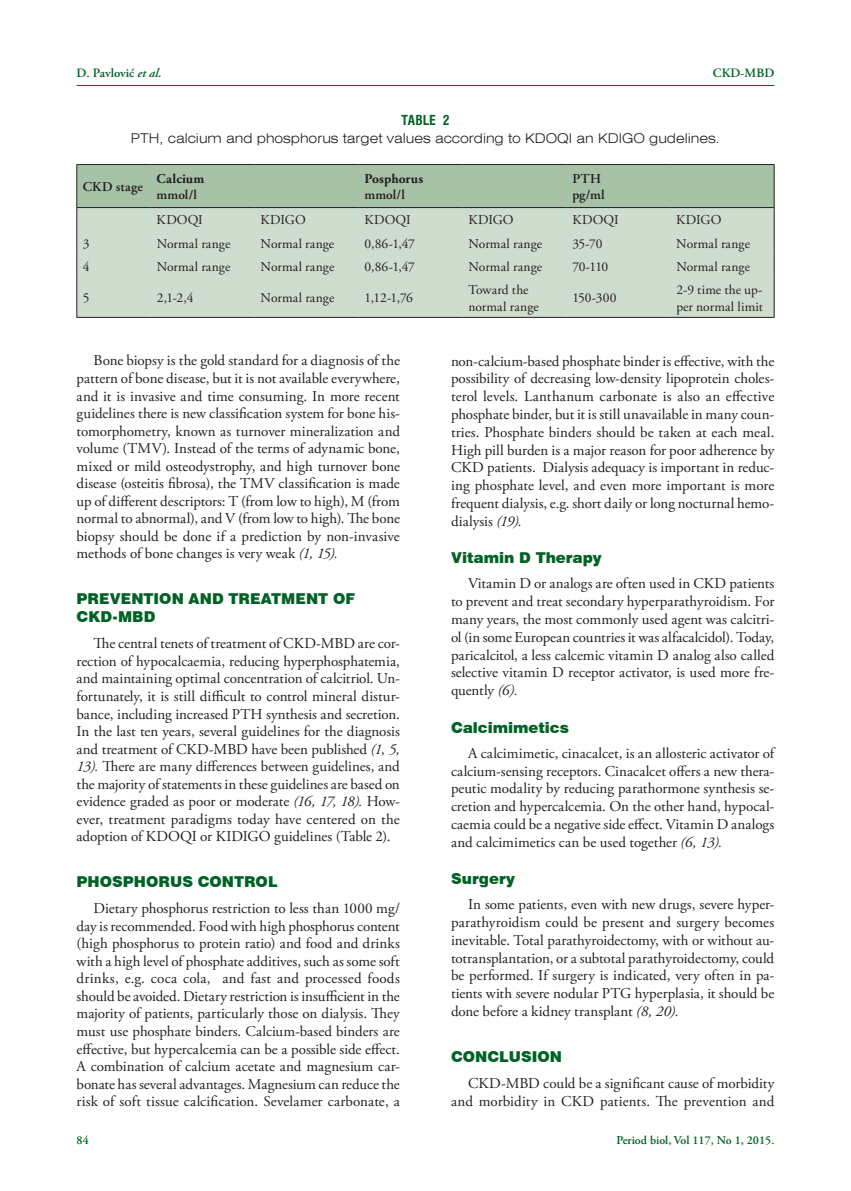
<style>
.page{position:relative;width:851px;height:1191px;background:#fff}
.page>*{position:absolute;margin:0;border:0;box-sizing:border-box;transform-origin:0 0}
.t1{font:15px/17.5px "Adobe Garamond Pro";color:#231f20;text-align:justify}
.t2{font:900 15px "Swiss 721 BT";letter-spacing:.005em;color:#006224}
.t3{font:13.5px/16.2px "Adobe Garamond Pro";letter-spacing:.005em;color:#231f20}
.t4{font:300 expanded 13.5px "Swiss 721 BT";color:#231f20}
.t5{font:600 13.5px/16.2px "Adobe Garamond Pro";letter-spacing:.01em;color:#231f20}
.t6{font:700 13.5px "Adobe Garamond Pro";letter-spacing:.005em;color:#231f20}
.t7{font:700 condensed 13.5px "Swiss 721 BT";color:#006224}
.t8{font:600 12.75px "Adobe Garamond Pro";color:#006224}
.t9{font:600 12px "Adobe Garamond Pro";color:#006224}
.s1{font-style:italic}
</style>
<div class="page">
<hr style="left:77px;top:85px;width:697px;height:1px;background:#006224">
<div style="left:78px;top:278px;width:695px;height:39px;background:#ceddce"></div>
<svg style="left:77px;top:165px;width:697px;height:113px;background:#bfd2be"></svg>
<hr style="left:77px;top:278px;width:1px;height:39px;background:#231f20">
<hr style="left:773px;top:278px;width:1px;height:39px;background:#231f20">
<hr style="left:77px;top:317px;width:74px;height:1px;background:#231f20">
<hr style="left:151px;top:317px;width:103px;height:1px;background:#231f20">
<hr style="left:254px;top:317px;width:104px;height:1px;background:#231f20">
<hr style="left:358px;top:317px;width:104px;height:1px;background:#231f20">
<hr style="left:462px;top:317px;width:104px;height:1px;background:#231f20">
<hr style="left:566px;top:317px;width:104px;height:1px;background:#231f20">
<hr style="left:670px;top:317px;width:104px;height:1px;background:#231f20">
<hr style="left:77px;top:164px;width:74px;height:1px;background:#231f20">
<hr style="left:77px;top:165px;width:1px;height:42px;background:#231f20">
<hr style="left:151px;top:164px;width:103px;height:1px;background:#231f20">
<hr style="left:254px;top:164px;width:104px;height:1px;background:#231f20">
<hr style="left:358px;top:164px;width:104px;height:1px;background:#231f20">
<hr style="left:462px;top:164px;width:104px;height:1px;background:#231f20">
<hr style="left:566px;top:164px;width:104px;height:1px;background:#231f20">
<hr style="left:670px;top:164px;width:104px;height:1px;background:#231f20">
<hr style="left:773px;top:165px;width:1px;height:42px;background:#231f20">
<hr style="left:77px;top:207px;width:74px;height:1px;background:#231f20">
<hr style="left:151px;top:207px;width:103px;height:1px;background:#231f20">
<hr style="left:254px;top:207px;width:104px;height:1px;background:#231f20">
<hr style="left:358px;top:207px;width:104px;height:1px;background:#231f20">
<hr style="left:462px;top:207px;width:104px;height:1px;background:#231f20">
<hr style="left:566px;top:207px;width:104px;height:1px;background:#231f20">
<hr style="left:670px;top:207px;width:104px;height:1px;background:#231f20">
<p class="t8" style="left:77px;top:65px;width:87px">D. Pavlović <span class="s1">et al.</span></p>
<p class="t8" style="left:712px;top:65px;width:63px">CKD-MBD</p>
<p class="t7" style="left:401px;top:112px;width:50px">Table 2</p>
<p class="t4" style="left:131px;top:131px;width:590px">PTH, calcium and phosphorus target values according to KDOQI an KDIGO gudelines.</p>
<p class="t5" style="left:83px;top:179px;width:62px">CKD stage</p>
<p class="t6" style="left:157px;top:171px;width:49px">Calcium</p>
<p class="t5" style="left:157px;top:187px;width:42px">mmol/l</p>
<p class="t6" style="left:364px;top:171px;width:60px">Posphorus</p>
<p class="t5" style="left:364px;top:187px;width:42px">mmol/l</p>
<p class="t5" style="left:572px;top:171px;width:34px">PTH pg/ml</p>
<p class="t3" style="left:157px;top:212px;width:48px">KDOQI</p>
<p class="t3" style="left:260px;top:212px;width:47px">KDIGO</p>
<p class="t3" style="left:364px;top:212px;width:48px">KDOQI</p>
<p class="t3" style="left:468px;top:212px;width:47px">KDIGO</p>
<p class="t3" style="left:572px;top:212px;width:48px">KDOQI</p>
<p class="t3" style="left:676px;top:212px;width:47px">KDIGO</p>
<p class="t3" style="left:83px;top:236px;width:8px">3</p>
<p class="t3" style="left:157px;top:236px;width:75px">Normal range</p>
<p class="t3" style="left:260px;top:236px;width:75px">Normal range</p>
<p class="t3" style="left:364px;top:236px;width:52px">0,86-1,47</p>
<p class="t3" style="left:468px;top:236px;width:75px">Normal range</p>
<p class="t3" style="left:572px;top:236px;width:32px">35-70</p>
<p class="t3" style="left:676px;top:236px;width:75px">Normal range</p>
<p class="t3" style="left:83px;top:259px;width:8px">4</p>
<p class="t3" style="left:157px;top:259px;width:75px">Normal range</p>
<p class="t3" style="left:260px;top:259px;width:75px">Normal range</p>
<p class="t3" style="left:364px;top:259px;width:52px">0,86-1,47</p>
<p class="t3" style="left:468px;top:259px;width:75px">Normal range</p>
<p class="t3" style="left:572px;top:259px;width:37px">70-110</p>
<p class="t3" style="left:676px;top:259px;width:75px">Normal range</p>
<p class="t3" style="left:83px;top:290px;width:8px">5</p>
<p class="t3" style="left:157px;top:290px;width:38px">2,1-2,4</p>
<p class="t3" style="left:260px;top:290px;width:75px">Normal range</p>
<p class="t3" style="left:364px;top:290px;width:50px">1,12-1,76</p>
<p class="t3" style="left:468px;top:282px;width:72px">Toward the normal range</p>
<p class="t3" style="left:572px;top:290px;width:46px">150-300</p>
<p class="t3" style="left:676px;top:282px;width:88px">2-9 time the up&shy;per normal limit</p>
<p class="t1" style="left:77px;top:352px;width:325px;text-indent:17px">Bone biopsy is the gold standard for a diagnosis of the pattern of bone disease, but it is not available everywhere, and it is invasive and time consuming. In more recent guidelines there is new classification system for bone his&shy;tomorphometry, known as turnover mineralization and volume (TMV). Instead of the terms of adynamic bone, mixed or mild osteodystrophy, and high turnover bone disease (osteitis fibrosa), the TMV classification is made up of different descriptors: T (from low to high), M (from normal to abnormal), and V (from low to high). The bone biopsy should be done if a prediction by non-invasive methods of bone changes is very weak <span class="s1">(1, 15).</span></p>
<p class="t2" style="left:77px;top:590px;width:197px">PREVENTION AND TREATM</p>
<p class="t2" style="left:295px;top:590px;width:61px">ENT OF</p>
<p class="t2" style="left:77px;top:608px;width:80px">CKD-MBD</p>
<p class="t1" style="left:77px;top:635px;width:325px;text-indent:17px">The central tenets of treatment of CKD-MBD are cor&shy;rection of hypocalcaemia, reducing hyperphosphatemia, and maintaining optimal concentration of calcitriol. Un&shy;fortunately, it is still difficult to control mineral distur&shy;bance, including increased PTH synthesis and secretion.<br>In the last ten years, several guidelines for the diagnosis and treatment of CKD-MBD have been published <span class="s1">(1, 5, 13).</span> There are many differences between guidelines, and the majority of statements in these guidelines are based on evidence graded as poor or moderate <span class="s1">(16, 17, 18).</span> How&shy;ever, treatment paradigms today have centered on the adoption of KDOQI or KIDIGO guidelines (Table 2).</p>
<p class="t2" style="left:77px;top:872px;width:202px">PHOSPHORUS CONTROL</p>
<p class="t1" style="left:77px;top:900px;width:325px;text-indent:17px">Dietary phosphorus restriction to less than 1000 mg/ day is recommended. Food with high phosphorus content (high phosphorus to protein ratio) and food and drinks with a high level of phosphate additives, such as some soft drinks, e.g. coca cola, and fast and processed foods should be avoided. Dietary restriction is insufficient in the majority of patients, particularly those on dialysis. They must use phosphate binders. Calcium-based binders are effective, but hypercalcemia can be a possible side effect.<br>A combination of calcium acetate and magnesium car&shy;bonate has several advantages. Magnesium can reduce the risk of soft tissue calcification. Sevelamer carbonate, a</p>
<p class="t1" style="left:451px;top:352px;width:325px">non-calcium-based phosphate binder is effective, with the possibility of decreasing low-density lipoprotein choles&shy;terol levels. Lanthanum carbonate is also an effective phosphate binder, but it is still unavailable in many coun&shy;tries. Phosphate binders should be taken at each meal.<br>High pill burden is a major reason for poor adherence by CKD patients. Dialysis adequacy is important in reduc&shy;ing phosphate level, and even more important is more frequent dialysis, e.g. short daily or long nocturnal hemo&shy;dialysis <span class="s1">(19).</span></p>
<p class="t2" style="left:451px;top:549px;width:152px">VITAMIN D THERAPY</p>
<p class="t1" style="left:451px;top:575px;width:325px;text-indent:17px">Vitamin D or analogs are often used in CKD patients to prevent and treat secondary hyperparathyroidism. For many years, the most commonly used agent was calcitri&shy;ol (in some European countries it was alfacalcidol). Today, paricalcitol, a less calcemic vitamin D analog also called selective vitamin D receptor activator, is used more fre&shy;quently <span class="s1">(6).</span></p>
<p class="t2" style="left:451px;top:718px;width:119px">CALCIMIMETICS</p>
<p class="t1" style="left:451px;top:744px;width:325px;text-indent:17px">A calcimimetic, cinacalcet, is an allosteric activator of calcium-sensing receptors. Cinacalcet offers a new thera&shy;peutic modality by reducing parathormone synthesis se&shy;cretion and hypercalcemia. On the other hand, hypocal&shy;caemia could be a negative side effect. Vitamin D analogs and calcimimetics can be used together <span class="s1">(6, 13).</span></p>
<p class="t2" style="left:451px;top:869px;width:66px">SURGERY</p>
<p class="t1" style="left:451px;top:896px;width:325px;text-indent:17px">In some patients, even with new drugs, severe hyper&shy;parathyroidism could be present and surgery becomes inevitable. Total parathyroidectomy, with or without au&shy;totransplantation, or a subtotal parathyroidectomy, could be performed. If surgery is indicated, very often in pa&shy;tients with severe nodular PTG hyperplasia, it should be done before a kidney transplant <span class="s1">(8, 20).</span></p>
<p class="t2" style="left:451px;top:1047px;width:113px">CONCLUSION</p>
<p class="t1" style="left:451px;top:1075px;width:325px;text-align:right">CKD-MBD could be a significant cause of morbidity and morbidity in CKD patients. The prevention and</p>
<p class="t9" style="left:77px;top:1133px;width:14px">84</p>
<p class="t9" style="left:616px;top:1133px;width:159px">Period biol, Vol 117, No 1, 2015.</p>
</div>
